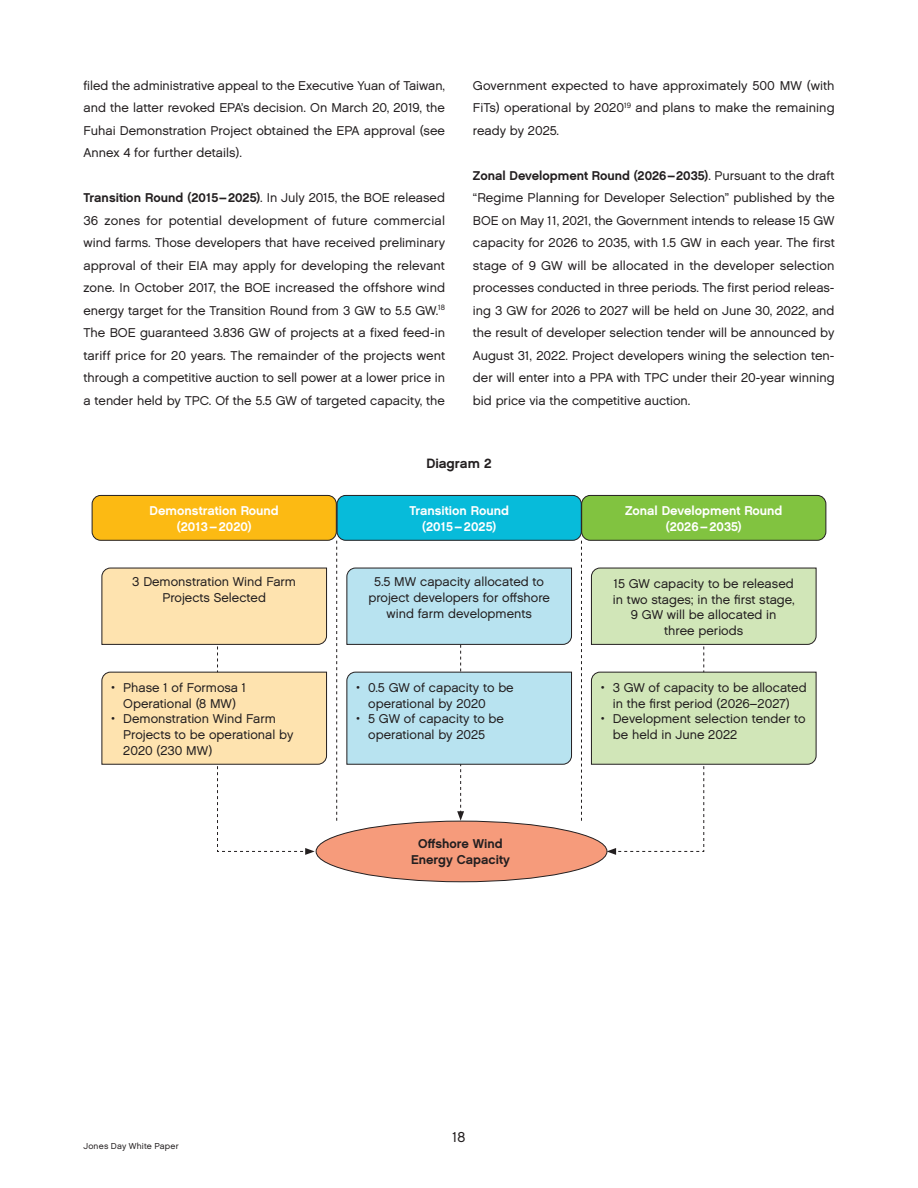
<style>
.page{position:relative;width:918px;height:1188px;background:#fff}
.page>*{position:absolute;margin:0;border:0;box-sizing:border-box;transform-origin:0 0}
.t1{font:14.25px "Chalet London Nineteen Sixty";color:#231f20}
.Diagram_Number{font:13.5px "Chalet New York Nineteen Sixty";color:#231f20}
.Subhead_Level_3_LIGH{font:12.75px/22.5px "Chalet London Nineteen Sixty";color:#231f20;text-align:center}
.t2{font:12.75px "Chalet New York Nineteen Sixty";color:#fff}
.JDP_Basic_Paragraph{font:12.75px "Chalet New York Nineteen Sixty";color:#231f20}
.t3{font:8.7px "Chalet London Nineteen Sixty";letter-spacing:.02em;color:#231f20}
.s1{font-family:"Chalet New York Nineteen Sixty"}
</style>
<div class="page">
<div style="left:92px;top:495px;width:244px;height:45px;background:#fcba13;border-radius:9px"></div>
<div style="left:92px;top:495px;width:245px;height:46px;border:1px solid #231f20;border-radius:9px"></div>
<div style="left:337px;top:495px;width:244px;height:45px;background:#07bbda;border-radius:9px"></div>
<div style="left:337px;top:495px;width:245px;height:46px;border:1px solid #231f20;border-radius:9px"></div>
<div style="left:582px;top:495px;width:244px;height:45px;background:#81c340;border-radius:9px"></div>
<div style="left:581px;top:495px;width:245px;height:46px;border:1px solid #231f20;border-radius:9px"></div>
<div style="left:316px;top:821px;width:291px;height:61px;background:#f69b7b;border-radius:50%"></div>
<svg style="left:101px;top:567px;width:226px;height:288px"></svg>
<svg style="left:346px;top:567px;width:226px;height:254px"></svg>
<svg style="left:591px;top:567px;width:226px;height:288px"></svg>
<svg style="left:336px;top:541px;width:1px;height:280px"></svg>
<svg style="left:581px;top:541px;width:1px;height:280px"></svg>
<p class="Subhead_Level_3_LIGH" style="left:83px;top:74px;width:363px;text-align:justify">filed the administrative appeal to the Executive Yuan of Taiwan, and the latter revoked EPA’s decision. On March 20, 2019, the Fuhai Demonstration Project obtained the EPA approval (see Annex 4 for further details).</p>
<p class="Subhead_Level_3_LIGH" style="left:83px;top:186px;width:363px;text-align:justify"><span class="s1">Transition Round (2015–2025)</span>. In July 2015, the BOE released 36 zones for potential development of future commercial wind farms. Those developers that have received preliminary approval of their EIA may apply for developing the relevant zone. In October 2017, the BOE increased the offshore wind energy target for the Transition Round from 3 GW to 5.5 GW.<sup>18<br></sup>The BOE guaranteed 3.836 GW of projects at a fixed feed-in tariff price for 20 years. The remainder of the projects went through a competitive auction to sell power at a lower price in a tender held by TPC. Of the 5.5 GW of targeted capacity, the</p>
<p class="Subhead_Level_3_LIGH" style="left:473px;top:74px;width:363px;text-align:justify">Government expected to have approximately 500 MW (with FiTs) operational by 2020<sup>19</sup> and plans to make the remaining ready by 2025.</p>
<p class="Subhead_Level_3_LIGH" style="left:473px;top:164px;width:363px;text-align:justify"><span class="s1">Zonal Development Round (2026–2035)</span>. Pursuant to the draft “Regime Planning for Developer Selection” published by the BOE on May 11, 2021, the Government intends to release 15 GW capacity for 2026 to 2035, with 1.5 GW in each year. The first stage of 9 GW will be allocated in the developer selection processes conducted in three periods. The first period releas&shy;ing 3 GW for 2026 to 2027 will be held on June 30, 2022, and the result of developer selection tender will be announced by August 31, 2022. Project developers wining the selection ten&shy;der will enter into a PPA with TPC under their 20-year winning bid price via the competitive auction.</p>
<p class="Diagram_Number" style="left:426px;top:455px;width:67px">Diagram 2</p>
<p class="t2" style="left:150px;top:503px;width:131px">Demonstration Round</p>
<p class="t2" style="left:177px;top:519px;width:76px">(2013–2020)</p>
<p class="t2" style="left:409px;top:503px;width:101px">Transition Round</p>
<p class="t2" style="left:422px;top:519px;width:76px">(2015–2025)</p>
<p class="t2" style="left:625px;top:503px;width:159px">Zonal Development Round</p>
<p class="t2" style="left:666px;top:519px;width:77px">(2026–2035)</p>
<p class="Subhead_Level_3_LIGH" style="left:132px;top:574px;width:165px;line-height:15.8px">3 Demonstration Wind Farm<br>Projects Selected</p>
<p class="Subhead_Level_3_LIGH" style="left:368px;top:574px;width:183px;line-height:15.8px">5.5 MW capacity allocated to project developers for offshore wind farm developments</p>
<p class="Subhead_Level_3_LIGH" style="left:613px;top:575px;width:183px;line-height:15.8px">15 GW capacity to be released in two stages; in the first stage,<br>9 GW will be allocated in<br>three periods</p>
<p class="Subhead_Level_3_LIGH" style="left:111px;top:679px;width:136px;line-height:15.8px">• Phase 1 of Formosa 1<br>Operational (8 MW)</p>
<p class="Subhead_Level_3_LIGH" style="left:123px;top:711px;width:172px;line-height:15.8px;text-align:left;text-indent:-12px">• Demonstration Wind Farm<br>Projects to be operational by<br>2020 (230 MW)</p>
<p class="Subhead_Level_3_LIGH" style="left:368px;top:679px;width:147px;line-height:15.8px;text-align:left;text-indent:-12px">• 0.5 GW of capacity to be operational by 2020</p>
<p class="Subhead_Level_3_LIGH" style="left:356px;top:711px;width:149px;line-height:15.8px">• 5 GW of capacity to be operational by 2025</p>
<p class="Subhead_Level_3_LIGH" style="left:601px;top:679px;width:207px;line-height:15.8px">• 3 GW of capacity to be allocated in the first period (2026–2027)</p>
<p class="Subhead_Level_3_LIGH" style="left:613px;top:711px;width:194px;line-height:15.8px;text-align:left;text-indent:-12px">• Development selection tender to be held in June 2022</p>
<p class="JDP_Basic_Paragraph" style="left:418px;top:836px;width:86px">Offshore Wind</p>
<p class="JDP_Basic_Paragraph" style="left:411px;top:852px;width:100px">Energy Capacity</p>
<p class="t3" style="left:83px;top:1141px;width:97px">Jones Day White Paper</p>
<p class="t1" style="left:453px;top:1129px;width:14px">18</p>
</div>
